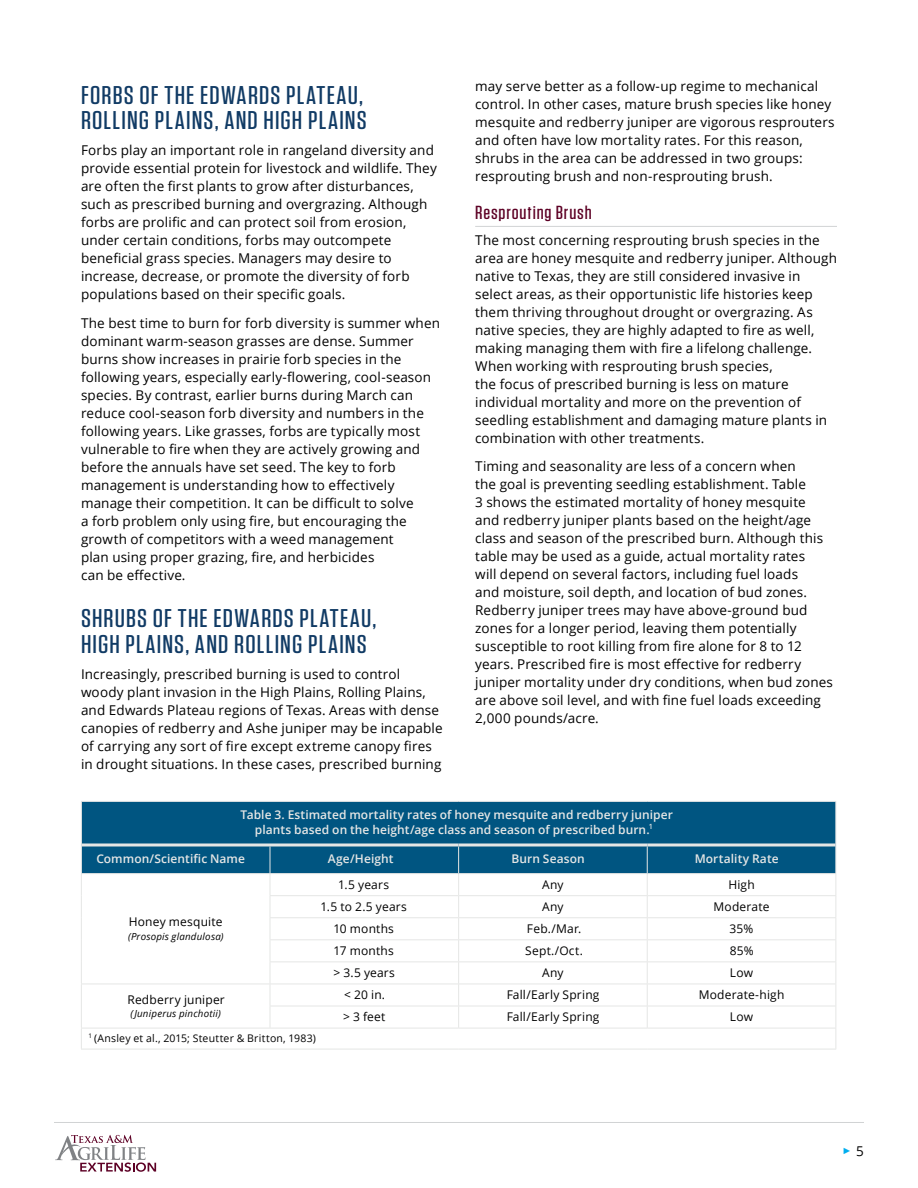
<style>
.page{position:relative;width:918px;height:1188px;background:#fff}
.page>*{position:absolute;margin:0;border:0;box-sizing:border-box;transform-origin:0 0}
.heading1{font:500 25.65px/25.5px "Tungsten";letter-spacing:.04em;color:#113b65;scale:1.11 1}
.heading2{font:500 18.9px "Tungsten";letter-spacing:.04em;color:#5d0025;scale:1.11 1}
.body{font:13.5px/18px "Open Sans";letter-spacing:.01em;color:#000}
.table_-_body_centere{font:12px "Open Sans";letter-spacing:.015em;color:#000}
.table_-_header{font:600 12px/15px "Open Sans";letter-spacing:.005em;color:#e5e6e5;text-align:center}
.table_-_footer{font:10.5px "Open Sans";letter-spacing:.02em;color:#000}
.table_-_body_centere-2{font:italic 9.75px "Open Sans";letter-spacing:.02em;color:#000}
.t1{font:9px "Arial";color:#00aeef}
.s1{font-family:"Open Sans";font-size:13.5px;color:#000}
</style>
<div class="page">
<hr style="left:54px;top:1122px;width:810px;height:1px;background:#d1d3d4">
<svg style="left:55px;top:1135px;width:101px;height:37px"></svg>
<hr style="left:475px;top:226px;width:362px;height:1px;background:#d1d3d4">
<div style="left:82px;top:802px;width:754px;height:71px;background:#005581"></div>
<hr style="left:270px;top:895px;width:189px;height:1px;background:#e5e6e5">
<hr style="left:459px;top:895px;width:188px;height:1px;background:#e5e6e5">
<hr style="left:647px;top:895px;width:189px;height:1px;background:#e5e6e5">
<hr style="left:270px;top:917px;width:189px;height:1px;background:#e5e6e5">
<hr style="left:459px;top:917px;width:188px;height:1px;background:#e5e6e5">
<hr style="left:647px;top:917px;width:189px;height:1px;background:#e5e6e5">
<hr style="left:270px;top:939px;width:189px;height:1px;background:#e5e6e5">
<hr style="left:459px;top:939px;width:188px;height:1px;background:#e5e6e5">
<hr style="left:647px;top:939px;width:189px;height:1px;background:#e5e6e5">
<hr style="left:270px;top:962px;width:189px;height:1px;background:#e5e6e5">
<hr style="left:459px;top:962px;width:188px;height:1px;background:#e5e6e5">
<hr style="left:647px;top:962px;width:189px;height:1px;background:#e5e6e5">
<hr style="left:270px;top:984px;width:189px;height:1px;background:#e5e6e5">
<hr style="left:459px;top:984px;width:188px;height:1px;background:#e5e6e5">
<hr style="left:647px;top:984px;width:189px;height:1px;background:#e5e6e5">
<hr style="left:270px;top:1006px;width:189px;height:1px;background:#e5e6e5">
<hr style="left:459px;top:1006px;width:188px;height:1px;background:#e5e6e5">
<svg style="left:458px;top:846px;width:1px;height:182px"></svg>
<hr style="left:647px;top:1006px;width:189px;height:1px;background:#e5e6e5">
<svg style="left:647px;top:846px;width:1px;height:182px"></svg>
<hr style="left:81px;top:801px;width:189px;height:1px;background:#e5e6e5">
<hr style="left:81px;top:802px;width:1px;height:43px;background:#e5e6e5">
<hr style="left:270px;top:801px;width:189px;height:1px;background:#e5e6e5">
<hr style="left:459px;top:801px;width:188px;height:1px;background:#e5e6e5">
<hr style="left:647px;top:801px;width:189px;height:1px;background:#e5e6e5">
<hr style="left:836px;top:802px;width:1px;height:43px;background:#e5e6e5">
<hr style="left:82px;top:843px;width:188px;height:3px;background:#e5e6e5">
<hr style="left:270px;top:843px;width:189px;height:3px;background:#e5e6e5">
<hr style="left:459px;top:843px;width:188px;height:3px;background:#e5e6e5">
<hr style="left:647px;top:843px;width:189px;height:3px;background:#e5e6e5">
<hr style="left:270px;top:873px;width:189px;height:1px;background:#e5e6e5">
<hr style="left:459px;top:873px;width:188px;height:1px;background:#e5e6e5">
<hr style="left:647px;top:873px;width:189px;height:1px;background:#e5e6e5">
<hr style="left:270px;top:1028px;width:189px;height:1px;background:#e5e6e5">
<hr style="left:459px;top:1028px;width:188px;height:1px;background:#e5e6e5">
<hr style="left:647px;top:1028px;width:189px;height:1px;background:#e5e6e5">
<hr style="left:81px;top:1049px;width:189px;height:1px;background:#e5e6e5">
<hr style="left:270px;top:1049px;width:189px;height:1px;background:#e5e6e5">
<hr style="left:459px;top:1049px;width:188px;height:1px;background:#e5e6e5">
<hr style="left:647px;top:1049px;width:189px;height:1px;background:#e5e6e5">
<hr style="left:81px;top:1028px;width:189px;height:1px;background:#e5e6e5">
<hr style="left:81px;top:873px;width:189px;height:1px;background:#e5e6e5">
<svg style="left:81px;top:845px;width:1px;height:204px"></svg>
<svg style="left:270px;top:846px;width:1px;height:182px"></svg>
<hr style="left:81px;top:984px;width:189px;height:1px;background:#e5e6e5">
<h1 class="heading1" style="left:81px;top:82px;width:259px">FORBS OF THE EDWARDS PLATEAU,<br>ROLLING PLAINS, AND HIGH PLAINS</h1>
<p class="body" style="left:81px;top:141px;width:357px">Forbs play an important role in rangeland diversity and provide essential protein for livestock and wildlife. They are often the first plants to grow after disturbances, such as prescribed burning and overgrazing. Although forbs are prolific and can protect soil from erosion, under certain conditions, forbs may outcompete beneficial grass species. Managers may desire to increase, decrease, or promote the diversity of forb populations based on their specific goals.</p>
<p class="body" style="left:81px;top:314px;width:361px">The best time to burn for forb diversity is summer when dominant warm-season grasses are dense. Summer burns show increases in prairie forb species in the following years, especially early-flowering, cool-season species. By contrast, earlier burns during March can reduce cool-season forb diversity and numbers in the following years. Like grasses, forbs are typically most vulnerable to fire when they are actively growing and before the annuals have set seed. The key to forb management is understanding how to effectively manage their competition. It can be difficult to solve<br>a forb problem only using fire, but encouraging the growth of competitors with a weed management<br>plan using proper grazing, fire, and herbicides<br>can be effective.</p>
<h1 class="heading1" style="left:81px;top:606px;width:268px">SHRUBS OF THE EDWARDS PLATEAU,<br>HIGH PLAINS, AND ROLLING PLAINS</h1>
<p class="body" style="left:81px;top:665px;width:363px">Increasingly, prescribed burning is used to control woody plant invasion in the High Plains, Rolling Plains, and Edwards Plateau regions of Texas. Areas with dense canopies of redberry and Ashe juniper may be incapable of carrying any sort of fire except extreme canopy fires in drought situations. In these cases, prescribed burning</p>
<p class="body" style="left:475px;top:77px;width:361px">may serve better as a follow-up regime to mechanical control. In other cases, mature brush species like honey mesquite and redberry juniper are vigorous resprouters and often have low mortality rates. For this reason, shrubs in the area can be addressed in two groups: resprouting brush and non-resprouting brush.</p>
<h2 class="heading2" style="left:475px;top:202px;width:106px">Resprouting Brush</h2>
<p class="body" style="left:475px;top:230px;width:363px">The most concerning resprouting brush species in the area are honey mesquite and redberry juniper. Although native to Texas, they are still considered invasive in select areas, as their opportunistic life histories keep them thriving throughout drought or overgrazing. As native species, they are highly adapted to fire as well, making managing them with fire a lifelong challenge.<br>When working with resprouting brush species,<br>the focus of prescribed burning is less on mature individual mortality and more on the prevention of seedling establishment and damaging mature plants in combination with other treatments.</p>
<p class="body" style="left:475px;top:457px;width:359px">Timing and seasonality are less of a concern when<br>the goal is preventing seedling establishment. Table<br>3 shows the estimated mortality of honey mesquite and redberry juniper plants based on the height/age class and season of the prescribed burn. Although this table may be used as a guide, actual mortality rates<br>will depend on several factors, including fuel loads<br>and moisture, soil depth, and location of bud zones.<br>Redberry juniper trees may have above-ground bud zones for a longer period, leaving them potentially susceptible to root killing from fire alone for 8 to 12 years. Prescribed fire is most effective for redberry juniper mortality under dry conditions, when bud zones are above soil level, and with fine fuel loads exceeding 2,000 pounds/acre.</p>
<p class="table_-_header" style="left:241px;top:807px;width:434px">Table 3. Estimated mortality rates of honey mesquite and redberry juniper plants based on the height/age class and season of prescribed burn.<sup>1</sup></p>
<p class="table_-_header" style="left:96px;top:851px;width:150px">Common/Scientific Name</p>
<p class="table_-_header" style="left:328px;top:851px;width:67px">Age/Height</p>
<p class="table_-_header" style="left:511px;top:851px;width:75px">Burn Season</p>
<p class="table_-_header" style="left:695px;top:851px;width:85px">Mortality Rate</p>
<p class="table_-_body_centere" style="left:129px;top:914px;width:95px">Honey mesquite</p>
<p class="table_-_body_centere-2" style="left:128px;top:930px;width:97px">(Prosopis glandulosa)</p>
<p class="table_-_body_centere" style="left:127px;top:991px;width:99px">Redberry juniper</p>
<p class="table_-_body_centere-2" style="left:131px;top:1007px;width:92px">(Juniperus pinchotii)</p>
<p class="table_-_body_centere" style="left:338px;top:876px;width:52px">1.5 years</p>
<p class="table_-_body_centere" style="left:542px;top:876px;width:23px">Any</p>
<p class="table_-_body_centere" style="left:728px;top:876px;width:28px">High</p>
<p class="table_-_body_centere" style="left:321px;top:898px;width:88px">1.5 to 2.5 years</p>
<p class="table_-_body_centere" style="left:542px;top:898px;width:23px">Any</p>
<p class="table_-_body_centere" style="left:714px;top:898px;width:58px">Moderate</p>
<p class="table_-_body_centere" style="left:333px;top:920px;width:62px">10 months</p>
<p class="table_-_body_centere" style="left:527px;top:920px;width:56px">Feb./Mar.</p>
<p class="table_-_body_centere" style="left:730px;top:920px;width:25px">35%</p>
<p class="table_-_body_centere" style="left:334px;top:943px;width:62px">17 months</p>
<p class="table_-_body_centere" style="left:525px;top:943px;width:59px">Sept./Oct.</p>
<p class="table_-_body_centere" style="left:730px;top:943px;width:25px">85%</p>
<p class="table_-_body_centere" style="left:333px;top:965px;width:63px">&gt; 3.5 years</p>
<p class="table_-_body_centere" style="left:542px;top:965px;width:23px">Any</p>
<p class="table_-_body_centere" style="left:730px;top:965px;width:25px">Low</p>
<p class="table_-_body_centere" style="left:344px;top:987px;width:42px">&lt; 20 in.</p>
<p class="table_-_body_centere" style="left:507px;top:987px;width:94px">Fall/Early Spring</p>
<p class="table_-_body_centere" style="left:699px;top:987px;width:87px">Moderate-high</p>
<p class="table_-_body_centere" style="left:343px;top:1009px;width:44px">&gt; 3 feet</p>
<p class="table_-_body_centere" style="left:507px;top:1009px;width:94px">Fall/Early Spring</p>
<p class="table_-_body_centere" style="left:730px;top:1009px;width:25px">Low</p>
<p class="table_-_footer" style="left:89px;top:1031px;width:229px"><sup>1</sup> (Ansley et al., 2015; Steutter &amp; Britton, 1983)</p>
<p class="t1" style="left:843px;top:1145px;width:23px">► <span class="s1">5</span></p>
</div>
